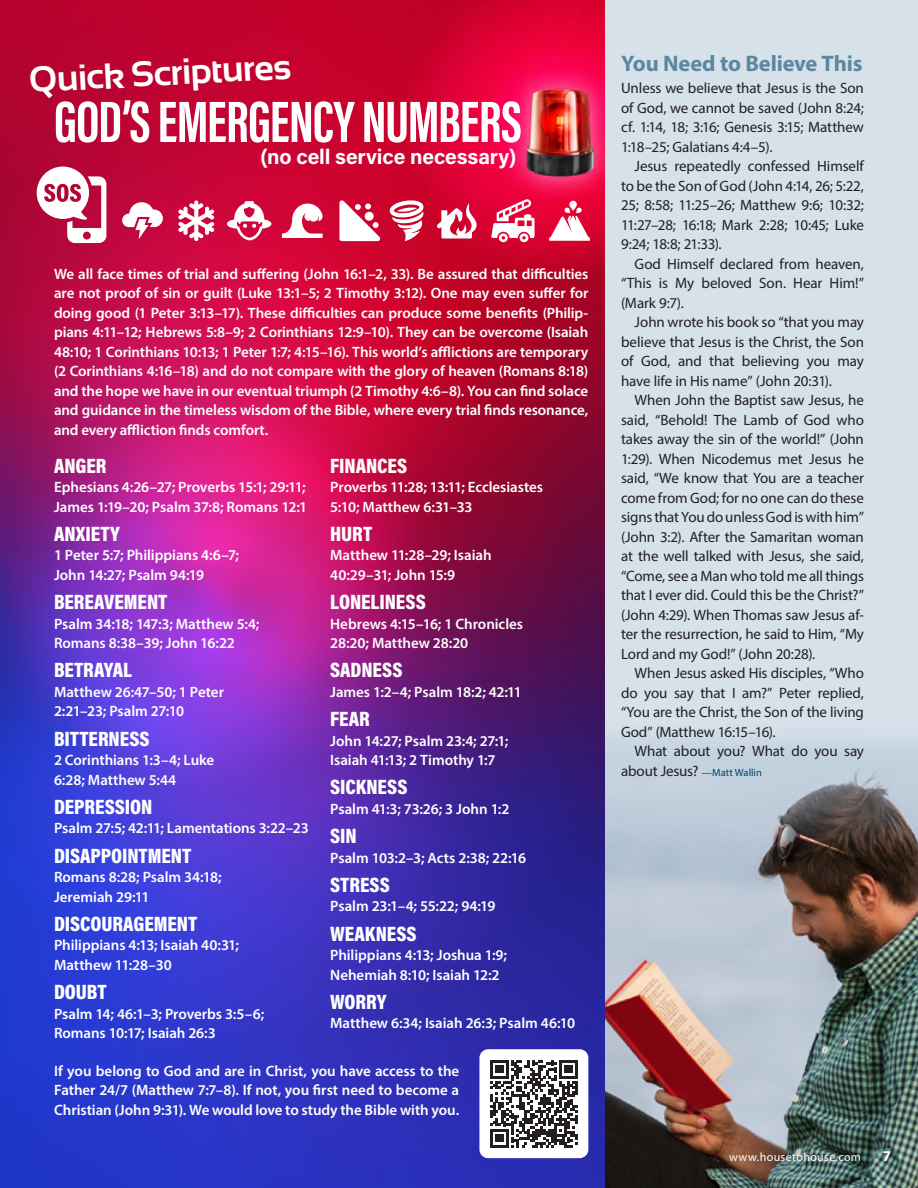
<style>
.page{position:relative;width:918px;height:1188px;background:#fff}
.page>*{position:absolute;margin:0;border:0;box-sizing:border-box;transform-origin:0 0}
.Body_Sans-Serif_no_indent{font:700 60px "Acumin Pro Extra Cond";letter-spacing:-.015em;color:#fff}
.Body_Sans-Serif_no_indent-2{font:700 36px "Sansation";color:#fff}
.Side_Article_Headings{font:700 22.5px "Myriad Pro";letter-spacing:-.01em;color:#5c87a1}
.Body_Sans-Serif_no_indent-3{font:900 21px "Acumin Pro Cond";color:#fff}
.Body_Sans-Serif_no_indent-4{font:700 21px "Acumin Pro";letter-spacing:-.005em;color:#fff}
.Body_Sans-Serif_no_indent-5{font:600 15px/19.5px "Myriad Pro";letter-spacing:-.005em;color:#fff}
.Body_Sans-Serif_indent{font:15px/19.5px "Myriad Pro";letter-spacing:-.01em;color:#231f20;text-align:justify}
.Body_Sans-Serif_no_indent-6{font:15px/19.5px "Myriad Pro";letter-spacing:-.01em;color:#231f20;text-align:justify}
.t1{font:700 15px "Myriad Pro";color:#fff}
.t2{font:12px "Myriad Pro";letter-spacing:.03em;color:#fff}
.s1{font-style:italic}
.s2{font-size:10.5px;color:#00446a}
</style>
<div class="page">
<img style="left:0;top:0;width:605px;height:1188px">
<svg style="left:404px;top:0;width:201px;height:278px;background:#d2012e"></svg>
<div style="left:479px;top:42px;width:163px;height:162px;background:#f20142;border-radius:50%"></div>
<div style="left:502px;top:64px;width:116px;height:137px;background:#fff;opacity:.55"></div>
<img style="left:490px;top:66px;width:115px;height:123px">
<div style="left:605px;top:0;width:313px;height:1188px;background:#d6e1ea"></div>
<img style="left:605px;top:740px;width:313px;height:448px">
<div style="left:479px;top:1049px;width:109px;height:109px;background:#fff;border-radius:9px"></div>
<svg style="left:490px;top:1060px;width:88px;height:88px"></svg>
<svg style="left:437px;top:203px;width:40px;height:35px"></svg>
<svg style="left:227px;top:201px;width:44px;height:39px"></svg>
<svg style="left:37px;top:167px;width:69px;height:76px"></svg>
<svg style="left:491px;top:199px;width:44px;height:43px"></svg>
<svg style="left:122px;top:202px;width:41px;height:37px"></svg>
<svg style="left:387px;top:199px;width:39px;height:42px"></svg>
<svg style="left:177px;top:200px;width:39px;height:42px"></svg>
<svg style="left:339px;top:200px;width:41px;height:41px"></svg>
<svg style="left:282px;top:204px;width:41px;height:34px"></svg>
<svg style="left:549px;top:201px;width:41px;height:40px"></svg>
<p class="Body_Sans-Serif_no_indent-2" style="left:28px;top:60px;width:264px;rotate:-3deg">Quick Scriptures</p>
<p class="Body_Sans-Serif_no_indent" style="left:54px;top:85px;width:469px">GOD’S EMERGENCY NUMBERS</p>
<p class="Body_Sans-Serif_no_indent-4" style="left:261px;top:142px;width:257px">(no cell service necessary)</p>
<p class="Body_Sans-Serif_no_indent-5" style="left:54px;top:263px;width:536px;text-align:justify">We all face times of trial and suffering (John 16:1–2, 33). Be assured that difficulties are not proof of sin or guilt (Luke 13:1–5; 2 Timothy 3:12). One may even suffer for doing good (1 Peter 3:13–17). These difficulties can produce some benefits (Philip&shy;pians 4:11–12; Hebrews 5:8–9; 2 Corinthians 12:9–10). They can be overcome (Isaiah 48:10; 1 Corinthians 10:13; 1 Peter 1:7; 4:15–16). This world’s afflictions are temporary (2 Corinthians 4:16–18) and do not compare with the glory of heaven (Romans 8:18) and the hope we have in our eventual triumph (2 Timothy 4:6–8). You can find solace and guidance in the timeless wisdom of the Bible, where every trial finds resonance, and every affliction finds comfort.</p>
<p class="Body_Sans-Serif_no_indent-3" style="left:54px;top:452px;width:54px">ANGER</p>
<p class="Body_Sans-Serif_no_indent-5" style="left:54px;top:477px;width:255px">Ephesians 4:26–27; Proverbs 15:1; 29:11;<br>James 1:19–20; Psalm 37:8; Romans 12:1</p>
<p class="Body_Sans-Serif_no_indent-3" style="left:54px;top:520px;width:67px">ANXIETY</p>
<p class="Body_Sans-Serif_no_indent-5" style="left:54px;top:545px;width:187px">1 Peter 5:7; Philippians 4:6–7;<br>John 14:27; Psalm 94:19</p>
<p class="Body_Sans-Serif_no_indent-3" style="left:54px;top:588px;width:115px">BEREAVEMENT</p>
<p class="Body_Sans-Serif_no_indent-5" style="left:54px;top:613px;width:207px">Psalm 34:18; 147:3; Matthew 5:4;<br>Romans 8:38–39; John 16:22</p>
<p class="Body_Sans-Serif_no_indent-3" style="left:54px;top:656px;width:80px">BETRAYAL</p>
<p class="Body_Sans-Serif_no_indent-5" style="left:54px;top:682px;width:172px">Matthew 26:47–50; 1 Peter<br>2:21–23; Psalm 27:10</p>
<p class="Body_Sans-Serif_no_indent-3" style="left:54px;top:725px;width:97px">BITTERNESS</p>
<p class="Body_Sans-Serif_no_indent-5" style="left:54px;top:750px;width:162px">2 Corinthians 1:3–4; Luke<br>6:28; Matthew 5:44</p>
<p class="Body_Sans-Serif_no_indent-3" style="left:54px;top:793px;width:100px">DEPRESSION</p>
<p class="Body_Sans-Serif_no_indent-5" style="left:54px;top:818px;width:256px">Psalm 27:5; 42:11; Lamentations 3:22–23</p>
<p class="Body_Sans-Serif_no_indent-3" style="left:54px;top:842px;width:139px">DISAPPOINTMENT</p>
<p class="Body_Sans-Serif_no_indent-5" style="left:54px;top:867px;width:169px">Romans 8:28; Psalm 34:18;<br>Jeremiah 29:11</p>
<p class="Body_Sans-Serif_no_indent-3" style="left:54px;top:910px;width:145px">DISCOURAGEMENT</p>
<p class="Body_Sans-Serif_no_indent-5" style="left:54px;top:935px;width:186px">Philippians 4:13; Isaiah 40:31;<br>Matthew 11:28–30</p>
<p class="Body_Sans-Serif_no_indent-3" style="left:54px;top:978px;width:54px">DOUBT</p>
<p class="Body_Sans-Serif_no_indent-5" style="left:54px;top:1003px;width:212px">Psalm 14; 46:1–3; Proverbs 3:5–6;<br>Romans 10:17; Isaiah 26:3</p>
<p class="Body_Sans-Serif_no_indent-3" style="left:330px;top:452px;width:79px">FINANCES</p>
<p class="Body_Sans-Serif_no_indent-5" style="left:330px;top:477px;width:214px">Proverbs 11:28; 13:11; Ecclesiastes<br>5:10; Matthew 6:31–33</p>
<p class="Body_Sans-Serif_no_indent-3" style="left:330px;top:520px;width:44px">HURT</p>
<p class="Body_Sans-Serif_no_indent-5" style="left:330px;top:545px;width:163px">Matthew 11:28–29; Isaiah<br>40:29–31; John 15:9</p>
<p class="Body_Sans-Serif_no_indent-3" style="left:330px;top:588px;width:97px">LONELINESS</p>
<p class="Body_Sans-Serif_no_indent-5" style="left:330px;top:613px;width:194px">Hebrews 4:15–16; 1 Chronicles<br>28:20; Matthew 28:20</p>
<p class="Body_Sans-Serif_no_indent-3" style="left:330px;top:656px;width:74px">SADNESS</p>
<p class="Body_Sans-Serif_no_indent-5" style="left:330px;top:682px;width:193px">James 1:2–4; Psalm 18:2; 42:11</p>
<p class="Body_Sans-Serif_no_indent-3" style="left:330px;top:705px;width:41px">FEAR</p>
<p class="Body_Sans-Serif_no_indent-5" style="left:330px;top:730px;width:180px">John 14:27; Psalm 23:4; 27:1;<br>Isaiah 41:13; 2 Timothy 1:7</p>
<p class="Body_Sans-Serif_no_indent-3" style="left:330px;top:773px;width:79px">SICKNESS</p>
<p class="Body_Sans-Serif_no_indent-5" style="left:330px;top:799px;width:181px">Psalm 41:3; 73:26; 3 John 1:2</p>
<p class="Body_Sans-Serif_no_indent-3" style="left:330px;top:822px;width:28px">SIN</p>
<p class="Body_Sans-Serif_no_indent-5" style="left:330px;top:847px;width:198px">Psalm 103:2–3; Acts 2:38; 22:16</p>
<p class="Body_Sans-Serif_no_indent-3" style="left:330px;top:871px;width:61px">STRESS</p>
<p class="Body_Sans-Serif_no_indent-5" style="left:330px;top:896px;width:167px">Psalm 23:1–4; 55:22; 94:19</p>
<p class="Body_Sans-Serif_no_indent-3" style="left:330px;top:920px;width:88px">WEAKNESS</p>
<p class="Body_Sans-Serif_no_indent-5" style="left:330px;top:945px;width:178px">Philippians 4:13; Joshua 1:9;<br>Nehemiah 8:10; Isaiah 12:2</p>
<p class="Body_Sans-Serif_no_indent-3" style="left:330px;top:988px;width:58px">WORRY</p>
<p class="Body_Sans-Serif_no_indent-5" style="left:330px;top:1013px;width:246px">Matthew 6:34; Isaiah 26:3; Psalm 46:10</p>
<p class="Body_Sans-Serif_no_indent-5" style="left:54px;top:1060px;width:407px;text-align:justify">If you belong to God and are in Christ, you have access to the Father 24/7 (Matthew 7:7–8). If not, you first need to become a Christian (John 9:31). We would love to study the Bible with you.</p>
<p class="Side_Article_Headings" style="left:621px;top:49px;width:243px">You Need to Believe This</p>
<p class="Body_Sans-Serif_no_indent-6" style="left:621px;top:78px;width:244px">Unless we believe that Jesus is the Son of God, we cannot be saved (John 8:24; cf. 1:14, 18; 3:16; Genesis 3:15; Matthew 1:18<span class="s1">–</span>25; Galatians 4:4–5).</p>
<p class="Body_Sans-Serif_indent" style="left:621px;top:156px;width:244px;text-indent:14px">Jesus repeatedly confessed Himself to be the Son of God (John 4:14, 26; 5:22, 25; 8:58; 11:25<span class="s1">–</span>26; Matthew 9:6; 10:32; 11:27<span class="s1">–</span>28; 16:18; Mark 2:28; 10:45; Luke 9:24; 18:8; 21:33).</p>
<p class="Body_Sans-Serif_indent" style="left:621px;top:254px;width:244px;text-indent:14px">God Himself declared from heaven, “This is My beloved Son. Hear Him!” (Mark 9:7).</p>
<p class="Body_Sans-Serif_indent" style="left:621px;top:312px;width:244px;text-indent:14px">John wrote his book so “that you may believe that Jesus is the Christ, the Son of God, and that believing you may have life in His name” (John 20:31).</p>
<p class="Body_Sans-Serif_indent" style="left:621px;top:390px;width:244px;text-indent:14px">When John the Baptist saw Jesus, he said, “Behold! The Lamb of God who takes away the sin of the world!” (John 1:29). When Nicodemus met Jesus he said, “We know that You are a teacher come from God; for no one can do these signs that You do unless God is with him” (John 3:2). After the Samaritan woman at the well talked with Jesus, she said, “Come, see a Man who told me all things that I ever did. Could this be the Christ?” (John 4:29). When Thomas saw Jesus af&shy;ter the resurrection, he said to Him, “My Lord and my God!” (John 20:28).</p>
<p class="Body_Sans-Serif_indent" style="left:621px;top:663px;width:244px;text-indent:14px">When Jesus asked His disciples, “Who do you say that I am?” Peter replied, “You are the Christ, the Son of the living God” (Matthew 16:15–16).</p>
<p class="Body_Sans-Serif_indent" style="left:621px;top:741px;width:244px;text-indent:14px">What about you? What do you say about Jesus? <span class="s2">—Matt Wallin</span></p>
<p class="t2" style="left:729px;top:1150px;width:133px">www.housetohouse.com</p>
<p class="t1" style="left:883px;top:1146px;width:10px">7</p>
</div>
